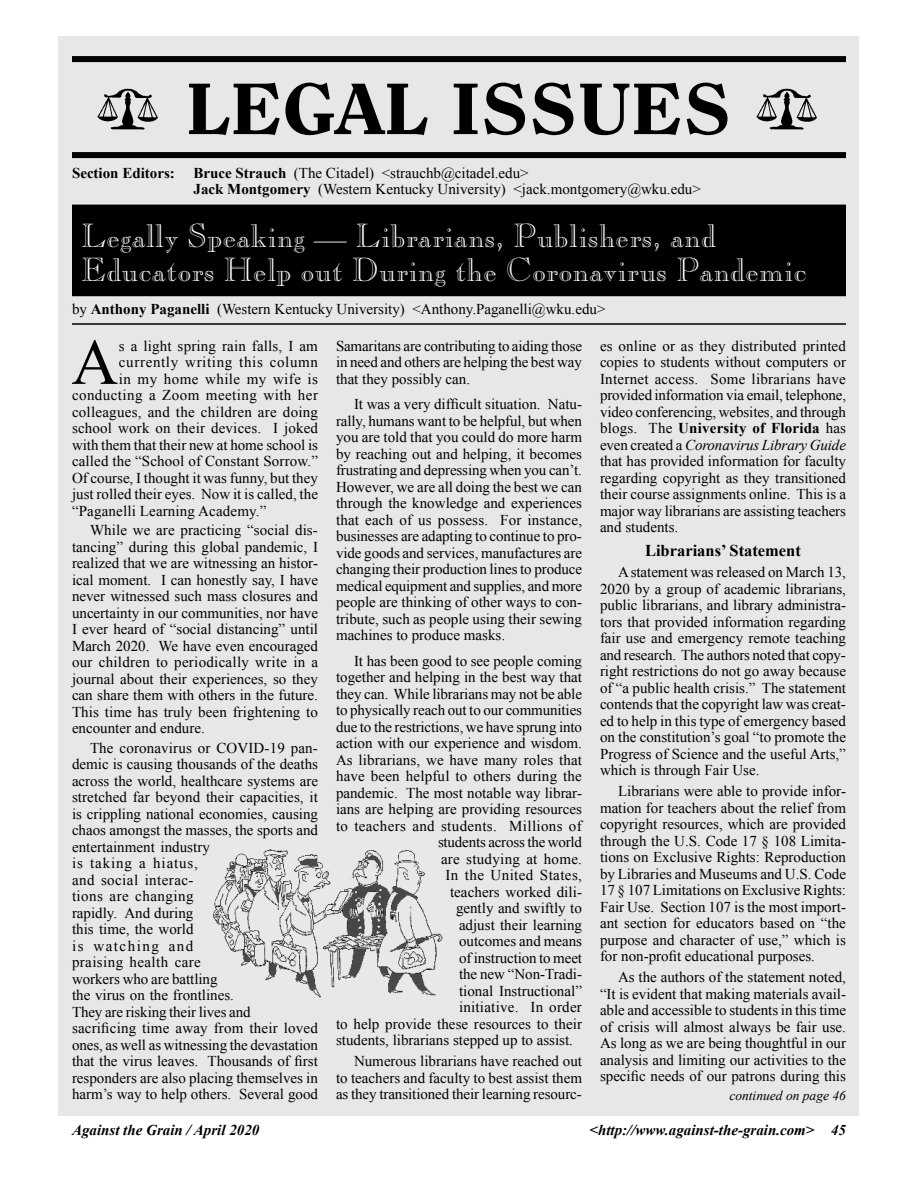
<style>
.page{position:relative;width:918px;height:1188px;background:#fff}
.page>*{position:absolute;margin:0;border:0;box-sizing:border-box;transform-origin:0 0}
.t1{font:800 72px "Clearface";color:#000;scale:1.1 1}
.t2{font:64.8px "Times New Roman";color:#000}
.t3{font:33px/34.5px "Caslon Open Face";color:#fff}
.t4{font:700 16.5px "Times New Roman";color:#000}
.t5{font:15px/16.5px "Times New Roman";color:#000;text-align:justify}
.t6{font:15px "Times New Roman";letter-spacing:.03em;color:#000}
.t7{font:italic 700 15px "Times New Roman";color:#000}
.t8{font:15px "Times New Roman";letter-spacing:.025em;color:#000}
.t9{font:15px "Times New Roman";letter-spacing:.045em;color:#000}
.t10{font:15px "Times New Roman";letter-spacing:.02em;color:#000}
.t11{font:italic 13.5px "Times New Roman";color:#000}
.s1{font-weight:700}
.s2{font-style:italic}
</style>
<div class="page">
<div style="left:58px;top:36px;width:802px;height:1080px;background:#e6e7e8"></div>
<div style="left:72px;top:56px;width:774px;height:6px;background:#000"></div>
<div style="left:72px;top:152px;width:774px;height:6px;background:#000"></div>
<hr style="left:72px;top:205px;width:774px;height:1px;background:#000">
<img style="left:97px;top:88px;width:61px;height:42px">
<img style="left:756px;top:88px;width:61px;height:42px">
<div style="left:73px;top:206px;width:772px;height:89px;background:#000"></div>
<hr style="left:72px;top:295px;width:774px;height:1px;background:#000">
<hr style="left:72px;top:323px;width:774px;height:2px;background:#000">
<img style="left:213px;top:849px;width:230px;height:149px">
<h1 class="t1" style="left:186px;top:65px;width:498px">LEGAL ISSUES</h1>
<p class="t5" style="left:194px;top:164px;width:509px;text-indent:-122px"><span class="s1">Section Editors: Bruce Strauch</span> (The Citadel) &lt;strauchb@citadel.edu&gt;<br><span class="s1">Jack Montgomery</span> (Western Kentucky University) &lt;jack.montgomery@wku.edu&gt;</p>
<h3 class="t3" style="left:81px;top:217px;width:727px">Legally Speaking — Librarians, Publishers, and<br>Educators Help out During the Coronavirus Pandemic</h3>
<p class="t5" style="left:72px;top:301px;width:535px">by <span class="s1">Anthony Paganelli</span> (Western Kentucky University) &lt;Anthony.Paganelli@wku.edu&gt;</p>
<h2 class="t2" style="left:71px;top:319px;width:48px">A</h2>
<p class="t5" style="left:119px;top:337px;width:200px">s a light spring rain falls, I am</p>
<p class="t9" style="left:119px;top:352px;width:201px">currently writing this column</p>
<p class="t6" style="left:119px;top:369px;width:201px">in my home while my wife is</p>
<p class="t6" style="left:72px;top:385px;width:248px">conducting a Zoom meeting with her</p>
<p class="t5" style="left:72px;top:403px;width:248px">colleagues, and the children are doing</p>
<p class="t5" style="left:72px;top:420px;width:248px">school work on their devices. I joked</p>
<p class="t5" style="left:72px;top:436px;width:248px">with them that their new at home school is</p>
<p class="t5" style="left:72px;top:453px;width:248px">called the “School of Constant Sorrow.”</p>
<p class="t5" style="left:72px;top:469px;width:247px">Of course, I thought it was funny, but they</p>
<p class="t5" style="left:72px;top:486px;width:248px">just rolled their eyes. Now it is called, the</p>
<p class="t5" style="left:72px;top:502px;width:196px">“Paganelli Learning Academy.”</p>
<p class="t5" style="left:72px;top:522px;width:248px;text-indent:18px">While we are practicing “social dis&shy;tancing” during this global pandemic, I realized that we are witnessing an histor&shy;ical moment. I can honestly say, I have never witnessed such mass closures and uncertainty in our communities, nor have I ever heard of “social distancing” until March 2020. We have even encouraged our children to periodically write in a journal about their experiences, so they can share them with others in the future.<br>This time has truly been frightening to encounter and endure.</p>
<p class="t5" style="left:72px;top:739px;width:248px;text-align:left;text-indent:18px">The coronavirus or COVID-19 pan&shy;demic is causing thousands of the deaths across the world, healthcare systems are stretched far beyond their capacities, it is crippling national economies, causing chaos amongst the masses, the sports and entertainment industry<br>is taking a hiatus,<br>and social interac-<br>tions are changing<br>rapidly. And during<br>this time, the world<br>is watching and<br>praising health care<br>workers who are battling<br>the virus on the frontlines.<br>They are risking their lives and sacrificing time away from their loved ones, as well as witnessing the devastation that the virus leaves. Thousands of first responders are also placing themselves in harm’s way to help others. Several good</p>
<p class="t5" style="left:336px;top:337px;width:248px">Samaritans are contributing to aiding those in need and others are helping the best way that they possibly can.</p>
<p class="t5" style="left:336px;top:396px;width:248px;text-indent:18px">It was a very difficult situation. Natu&shy;rally, humans want to be helpful, but when you are told that you could do more harm by reaching out and helping, it becomes frustrating and depressing when you can’t.<br>However, we are all doing the best we can through the knowledge and experiences that each of us possess. For instance, businesses are adapting to continue to pro&shy;vide goods and services, manufactures are changing their production lines to produce medical equipment and supplies, and more people are thinking of other ways to con&shy;tribute, such as people using their sewing machines to produce masks.</p>
<p class="t5" style="left:354px;top:652px;width:230px">It has been good to see people coming</p>
<p class="t5" style="left:336px;top:669px;width:248px">together and helping in the best way that</p>
<p class="t5" style="left:336px;top:685px;width:248px">they can. While librarians may not be able</p>
<p class="t5" style="left:336px;top:702px;width:248px">to physically reach out to our communities</p>
<p class="t5" style="left:336px;top:718px;width:247px">due to the restrictions, we have sprung into</p>
<p class="t5" style="left:336px;top:735px;width:248px">action with our experience and wisdom.</p>
<p class="t5" style="left:336px;top:751px;width:248px">As librarians, we have many roles that</p>
<p class="t5" style="left:336px;top:768px;width:247px">have been helpful to others during the</p>
<p class="t5" style="left:336px;top:784px;width:247px">pandemic. The most notable way librar-</p>
<p class="t5" style="left:336px;top:801px;width:248px">ians are helping are providing resources</p>
<p class="t8" style="left:336px;top:816px;width:247px">to teachers and students. Millions of</p>
<p class="t5" style="left:438px;top:834px;width:146px">students across the world</p>
<p class="t10" style="left:441px;top:849px;width:143px">are studying at home.</p>
<p class="t6" style="left:446px;top:865px;width:138px">In the United States,</p>
<p class="t5" style="left:450px;top:883px;width:133px">teachers worked dili-</p>
<p class="t5" style="left:456px;top:900px;width:127px">gently and swiftly to</p>
<p class="t5" style="left:459px;top:916px;width:125px">adjust their learning</p>
<p class="t5" style="left:459px;top:933px;width:125px">outcomes and means</p>
<p class="t5" style="left:459px;top:949px;width:125px">of instruction to meet</p>
<p class="t5" style="left:459px;top:966px;width:124px">the new “Non-Tradi-</p>
<p class="t5" style="left:459px;top:982px;width:125px">tional Instructional”</p>
<p class="t5" style="left:459px;top:999px;width:124px">initiative. In order</p>
<p class="t5" style="left:336px;top:1015px;width:248px">to help provide these resources to their</p>
<p class="t5" style="left:336px;top:1032px;width:239px">students, librarians stepped up to assist.</p>
<p class="t5" style="left:336px;top:1053px;width:248px;text-indent:18px">Numerous librarians have reached out to teachers and faculty to best assist them as they transitioned their learning resourc-</p>
<p class="t5" style="left:600px;top:337px;width:248px">es online or as they distributed printed copies to students without computers or Internet access. Some librarians have provided information via email, telephone, video conferencing, websites, and through blogs. The <span class="s1">University of Florida</span> has even created a <span class="s2">Coronavirus Library Guide </span>that has provided information for faculty regarding copyright as they transitioned their course assignments online. This is a major way librarians are assisting teachers and students.</p>
<p class="t4" style="left:645px;top:539px;width:157px">Librarians’ Statement</p>
<p class="t5" style="left:600px;top:564px;width:248px;text-indent:18px">A statement was released on March 13, 2020 by a group of academic librarians, public librarians, and library administra&shy;tors that provided information regarding fair use and emergency remote teaching and research. The authors noted that copy&shy;right restrictions do not go away because of “a public health crisis.” The statement contends that the copyright law was creat&shy;ed to help in this type of emergency based on the constitution’s goal “to promote the Progress of Science and the useful Arts,” which is through Fair Use.</p>
<p class="t5" style="left:600px;top:783px;width:248px;text-indent:18px">Librarians were able to provide infor&shy;mation for teachers about the relief from copyright resources, which are provided through the U.S. Code 17 § 108 Limita&shy;tions on Exclusive Rights: Reproduction by Libraries and Museums and U.S. Code 17 § 107 Limitations on Exclusive Rights:<br>Fair Use. Section 107 is the most import&shy;ant section for educators based on “the purpose and character of use,” which is for non-profit educational purposes.</p>
<p class="t5" style="left:600px;top:969px;width:248px;text-indent:18px">As the authors of the statement noted, “It is evident that making materials avail&shy;able and accessible to students in this time of crisis will almost always be fair use.<br>As long as we are being thoughtful in our analysis and limiting our activities to the specific needs of our patrons during this</p>
<p class="t11" style="left:729px;top:1086px;width:118px">continued on page 46</p>
<p class="t7" style="left:72px;top:1120px;width:189px">Against the Grain / April 2020</p>
<p class="t7" style="left:590px;top:1120px;width:258px">&lt;http://www.against-the-grain.com&gt; 45</p>
</div>
